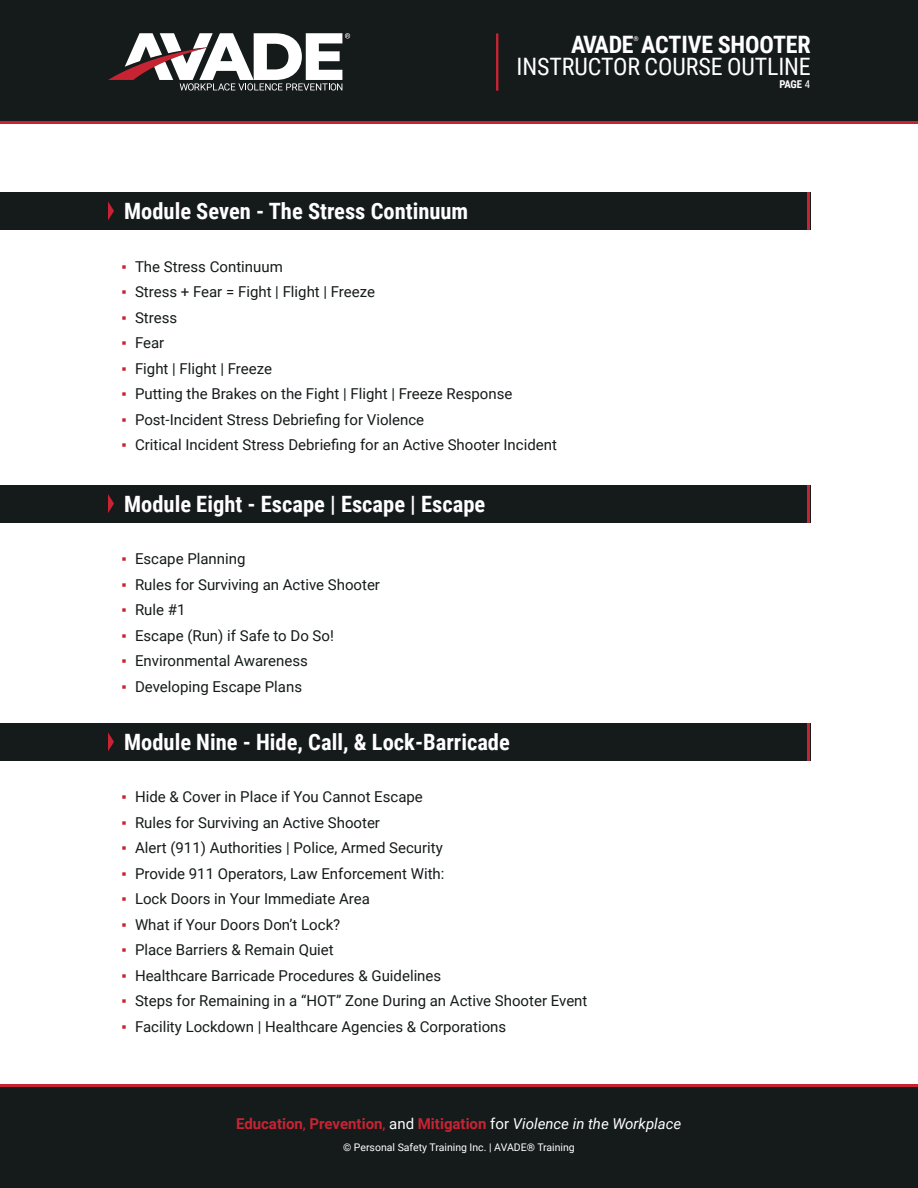
<style>
.page{position:relative;width:918px;height:1188px;background:#fff}
.page>*{position:absolute;margin:0;border:0;box-sizing:border-box;transform-origin:0 0}
.t1{font:24px "Roboto Condensed";letter-spacing:-.005em;color:#fff}
.t2{font:700 24px "Roboto Condensed";letter-spacing:-.005em;color:#fff}
.t3{font:700 22.5px "Roboto Condensed";color:#fff}
.t4{font:15px "Roboto";color:#151a1b}
.t5{font:700 15px "Roboto";color:#c72433}
.t6{font:700 10.8px "Roboto Condensed";color:#fff}
.t7{font:10.5px "Roboto";color:#fff}
.t8{font:700 6.75px "Roboto Condensed";color:#fff}
.s1{font-family:"Arial";color:#c72433}
.s2{font-weight:400}
.s3{font-weight:400;color:#fff}
.s4{font-weight:400;font-style:italic;color:#fff}
</style>
<div class="page">
<div style="left:0;top:10px;width:918px;height:114px;background:#c72433"></div>
<div style="left:0;top:0;width:918px;height:121px;background:#151a1b"></div>
<svg style="left:108px;top:33px;width:242px;height:58px"></svg>
<hr style="left:496px;top:33px;width:2px;height:58px;background:#c72433">
<div style="left:0;top:1084px;width:918px;height:62px;background:#c72433"></div>
<div style="left:0;top:1087px;width:918px;height:101px;background:#151a1b"></div>
<div style="left:0;top:192px;width:810px;height:38px;background:#151a1b"></div>
<svg style="left:108px;top:201px;width:6px;height:19px"></svg>
<hr style="left:808px;top:192px;width:2px;height:38px;background:#c72433">
<div style="left:0;top:485px;width:810px;height:37px;background:#151a1b"></div>
<svg style="left:108px;top:494px;width:6px;height:19px"></svg>
<hr style="left:808px;top:485px;width:2px;height:37px;background:#c72433">
<div style="left:0;top:723px;width:810px;height:38px;background:#151a1b"></div>
<svg style="left:108px;top:732px;width:6px;height:19px"></svg>
<hr style="left:808px;top:723px;width:2px;height:38px;background:#c72433">
<h1 class="t2" style="left:571px;top:27px;width:241px">AVADE ACTIVE SHOOTER</h1>
<p class="t8" style="left:633px;top:34px;width:7px">®</p>
<h1 class="t1" style="left:517px;top:50px;width:296px">INSTRUCTOR COURSE OUTLINE</h1>
<p class="t3" style="left:124px;top:195px;width:346px">Module Seven - The Stress Continuum</p>
<p class="t4" style="left:122px;top:256px;width:163px"><span class="s1">▪</span> The Stress Continuum</p>
<p class="t4" style="left:122px;top:281px;width:255px"><span class="s1">▪</span> Stress + Fear = Fight | Flight | Freeze</p>
<p class="t4" style="left:122px;top:307px;width:57px"><span class="s1">▪</span> Stress</p>
<p class="t4" style="left:122px;top:332px;width:44px"><span class="s1">▪</span> Fear</p>
<p class="t4" style="left:122px;top:358px;width:152px"><span class="s1">▪</span> Fight | Flight | Freeze</p>
<p class="t4" style="left:122px;top:383px;width:392px"><span class="s1">▪</span> Putting the Brakes on the Fight | Flight | Freeze Response</p>
<p class="t4" style="left:122px;top:409px;width:304px"><span class="s1">▪</span> Post-Incident Stress Debriefing for Violence</p>
<p class="t4" style="left:122px;top:434px;width:437px"><span class="s1">▪</span> Critical Incident Stress Debriefing for an Active Shooter Incident</p>
<p class="t3" style="left:124px;top:488px;width:363px">Module Eight - Escape | Escape | Escape</p>
<p class="t4" style="left:122px;top:548px;width:126px"><span class="s1">▪</span> Escape Planning</p>
<p class="t4" style="left:122px;top:574px;width:260px"><span class="s1">▪</span> Rules for Surviving an Active Shooter</p>
<p class="t4" style="left:122px;top:599px;width:65px"><span class="s1">▪</span> Rule #1</p>
<p class="t4" style="left:122px;top:625px;width:214px"><span class="s1">▪</span> Escape (Run) if Safe to Do So!</p>
<p class="t4" style="left:122px;top:650px;width:188px"><span class="s1">▪</span> Environmental Awareness</p>
<p class="t4" style="left:122px;top:676px;width:182px"><span class="s1">▪</span> Developing Escape Plans</p>
<p class="t3" style="left:124px;top:726px;width:387px">Module Nine - Hide, Call, &amp; Lock-Barricade</p>
<p class="t4" style="left:122px;top:787px;width:303px"><span class="s1">▪</span> Hide &amp; Cover in Place if You Cannot Escape</p>
<p class="t4" style="left:122px;top:812px;width:260px"><span class="s1">▪</span> Rules for Surviving an Active Shooter</p>
<p class="t4" style="left:122px;top:838px;width:323px"><span class="s1">▪</span> Alert (911) Authorities | Police, Armed Security</p>
<p class="t4" style="left:122px;top:863px;width:324px"><span class="s1">▪</span> Provide 911 Operators, Law Enforcement With:</p>
<p class="t4" style="left:122px;top:889px;width:250px"><span class="s1">▪</span> Lock Doors in Your Immediate Area</p>
<p class="t4" style="left:122px;top:914px;width:220px"><span class="s1">▪</span> What if Your Doors Don’t Lock?</p>
<p class="t4" style="left:122px;top:940px;width:214px"><span class="s1">▪</span> Place Barriers &amp; Remain Quiet</p>
<p class="t4" style="left:122px;top:965px;width:321px"><span class="s1">▪</span> Healthcare Barricade Procedures &amp; Guidelines</p>
<p class="t4" style="left:122px;top:991px;width:467px"><span class="s1">▪</span> Steps for Remaining in a “HOT” Zone During an Active Shooter Event</p>
<p class="t4" style="left:122px;top:1016px;width:386px"><span class="s1">▪</span> Facility Lockdown | Healthcare Agencies &amp; Corporations</p>
<p class="t5" style="left:236px;top:1113px;width:447px">Education<span class="s2">,</span> Prevention<span class="s2">,</span> <span class="s3">and</span> Mitigation <span class="s3">for</span> <span class="s4">Violence in the Workplace</span></p>
<p class="t7" style="left:343px;top:1139px;width:233px">© Personal Safety Training Inc. | AVADE® Training</p>
<p class="t6" style="left:779px;top:77px;width:32px">PAGE <span class="s2">4</span></p>
</div>
